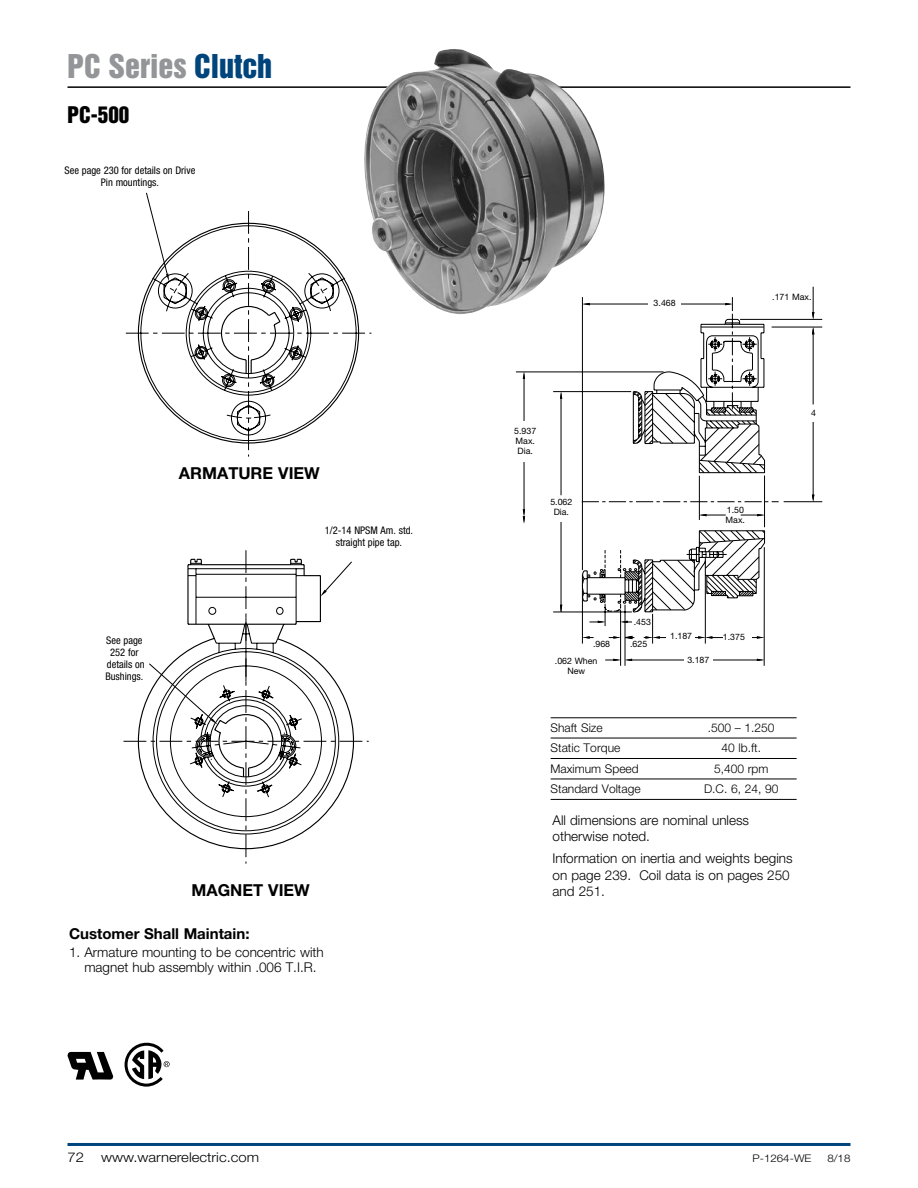
<style>
.page{position:relative;width:918px;height:1188px;background:#fff}
.page>*{position:absolute;margin:0;border:0;box-sizing:border-box;transform-origin:0 0}
.t1{font:30px "Helvetica Inserat LT Std";color:#939598}
.t2{font:21px "Helvetica Inserat LT Std";color:#000}
.Paragraph_head_2{font:700 16.5px "Helvetica Neue LT Std";color:#000}
.Paragraph_Subhead{font:700 15px "Helvetica Neue LT Std";color:#000}
.New_Body_Copy{font:300 13.5px/16.2px "Helvetica Neue LT Std";color:#000}
.New_Body_Copy-2{font:300 13.5px "Helvetica Neue LT Std";color:#000;scale:1.1 1}
.New_Table_Body{font:300 12px "Helvetica Neue LT Std";color:#000}
.Callouts{font:condensed 10.5px/12px "Helvetica Neue LT Std";color:#000;text-align:center}
.t3{font:300 10.5px "Helvetica Neue LT Std";color:#000;scale:1.1 1}
.Callouts-2{font:8.85px/10.1px "Helvetica Neue LT Std";color:#000}
.s1{color:#00447c}
</style>
<div class="page">
<hr style="left:68px;top:86px;width:782px;height:2px;background:#000">
<hr style="left:68px;top:1143px;width:782px;height:3px;background:#00447c">
<hr style="left:551px;top:717px;width:246px;height:1px;background:#000">
<hr style="left:551px;top:738px;width:246px;height:1px;background:#000">
<hr style="left:551px;top:758px;width:246px;height:1px;background:#000">
<hr style="left:551px;top:779px;width:246px;height:1px;background:#000">
<hr style="left:551px;top:799px;width:246px;height:1px;background:#000">
<hr style="left:524px;top:453px;width:1px;height:58px;background:#000">
<hr style="left:561px;top:513px;width:1px;height:99px;background:#000">
<hr style="left:813px;top:333px;width:1px;height:71px;background:#000">
<hr style="left:670px;top:304px;width:56px;height:1px;background:#000">
<hr style="left:705px;top:660px;width:53px;height:1px;background:#000">
<hr style="left:631px;top:660px;width:59px;height:1px;background:#000">
<hr style="left:813px;top:422px;width:1px;height:74px;background:#000">
<hr style="left:588px;top:304px;width:67px;height:1px;background:#000">
<hr style="left:561px;top:397px;width:1px;height:98px;background:#000">
<hr style="left:524px;top:378px;width:1px;height:58px;background:#000">
<hr style="left:784px;top:501px;width:38px;height:1px;background:#000">
<hr style="left:516px;top:372px;width:148px;height:1px;background:#000">
<hr style="left:553px;top:391px;width:78px;height:1px;background:#000">
<hr style="left:705px;top:575px;width:1px;height:69px;background:#000">
<hr style="left:652px;top:614px;width:1px;height:30px;background:#000">
<hr style="left:625px;top:605px;width:1px;height:61px;background:#000">
<hr style="left:553px;top:612px;width:79px;height:1px;background:#000">
<hr style="left:620px;top:610px;width:1px;height:56px;background:#000">
<hr style="left:764px;top:547px;width:1px;height:119px;background:#000">
<hr style="left:582px;top:597px;width:1px;height:47px;background:#000">
<hr style="left:772px;top:327px;width:50px;height:1px;background:#000">
<hr style="left:740px;top:319px;width:82px;height:1px;background:#000">
<svg style="left:523px;top:372px;width:2px;height:7px"></svg>
<svg style="left:523px;top:509px;width:2px;height:14px"></svg>
<svg style="left:757px;top:659px;width:7px;height:2px"></svg>
<svg style="left:812px;top:327px;width:2px;height:7px"></svg>
<svg style="left:560px;top:392px;width:2px;height:7px"></svg>
<svg style="left:812px;top:287px;width:2px;height:32px"></svg>
<svg style="left:812px;top:495px;width:2px;height:7px"></svg>
<svg style="left:725px;top:297px;width:8px;height:14px"></svg>
<svg style="left:752px;top:636px;width:12px;height:3px"></svg>
<svg style="left:695px;top:636px;width:28px;height:3px"></svg>
<svg style="left:644px;top:636px;width:22px;height:3px"></svg>
<svg style="left:609px;top:636px;width:25px;height:3px"></svg>
<svg style="left:605px;top:659px;width:27px;height:2px"></svg>
<svg style="left:582px;top:636px;width:12px;height:3px"></svg>
<svg style="left:581px;top:318px;width:185px;height:72px"></svg>
<svg style="left:581px;top:390px;width:198px;height:236px"></svg>
<div style="left:512px;top:421px;width:29px;height:40px;background:#fff"></div>
<div style="left:549px;top:497px;width:29px;height:25px;background:#fff"></div>
<div style="left:648px;top:298px;width:33px;height:11px;background:#fff"></div>
<div style="left:632px;top:618px;width:16px;height:10px;background:#fff"></div>
<div style="left:684px;top:654px;width:29px;height:14px;background:#fff"></div>
<svg style="left:126px;top:192px;width:246px;height:265px"></svg>
<svg style="left:123px;top:550px;width:246px;height:314px"></svg>
<svg style="left:153px;top:559px;width:186px;height:275px"></svg>
<svg style="left:67px;top:1052px;width:47px;height:28px"></svg>
<svg style="left:124px;top:1042px;width:46px;height:45px"></svg>
<img style="left:358px;top:49px;width:250px;height:266px">
<p class="t1" style="left:68px;top:48px;width:206px">PC Series <span class="s1">Clutch</span></p>
<p class="t2" style="left:68px;top:102px;width:63px">PC-500</p>
<p class="Callouts" style="left:65px;top:164px;width:132px">See page 230 for details on Drive<br>Pin mountings.</p>
<p class="Paragraph_head_2" style="left:179px;top:463px;width:142px">ARMATURE VIEW</p>
<p class="Callouts" style="left:105px;top:635px;width:41px">See page<br>252 for details on<br>Bushings.</p>
<p class="Callouts" style="left:325px;top:524px;width:90px">1/2-14 NPSM Am. std. straight pipe tap.</p>
<p class="Paragraph_head_2" style="left:191px;top:880px;width:120px">MAGNET VIEW</p>
<p class="Paragraph_Subhead" style="left:69px;top:925px;width:182px">Customer Shall Maintain:</p>
<p class="New_Body_Copy" style="left:84px;top:945px;width:241px;line-height:15px;text-indent:-15px">1. Armature mounting to be concentric with magnet hub assembly within .006 T.I.R.</p>
<p class="Callouts-2" style="left:654px;top:298px;width:24px">3.468</p>
<p class="Callouts-2" style="left:772px;top:292px;width:41px">.171 Max.</p>
<p class="Callouts-2" style="left:514px;top:425px;width:24px">5.937<br>Max.<br>Dia.</p>
<p class="Callouts-2" style="left:550px;top:497px;width:24px;text-align:center">5.062<br>Dia.</p>
<p class="Callouts-2" style="left:726px;top:505px;width:21px">1.50<br>Max.</p>
<p class="Callouts-2" style="left:811px;top:408px;width:6px">4</p>
<p class="Callouts-2" style="left:634px;top:617px;width:19px">.453</p>
<p class="Callouts-2" style="left:593px;top:638px;width:19px">.968</p>
<p class="Callouts-2" style="left:630px;top:638px;width:19px">.625</p>
<p class="Callouts-2" style="left:555px;top:656px;width:44px;text-align:center">.062 When<br>New</p>
<p class="Callouts-2" style="left:670px;top:631px;width:24px">1.187</p>
<p class="Callouts-2" style="left:723px;top:632px;width:24px">1.375</p>
<p class="Callouts-2" style="left:687px;top:655px;width:24px">3.187</p>
<p class="New_Table_Body" style="left:551px;top:720px;width:54px">Shaft Size</p>
<p class="New_Table_Body" style="left:708px;top:720px;width:68px">.500 – 1.250</p>
<p class="New_Table_Body" style="left:551px;top:741px;width:71px">Static Torque</p>
<p class="New_Table_Body" style="left:722px;top:741px;width:41px">40 lb.ft.</p>
<p class="New_Table_Body" style="left:551px;top:761px;width:90px">Maximum Speed</p>
<p class="New_Table_Body" style="left:714px;top:761px;width:56px">5,400 rpm</p>
<p class="New_Table_Body" style="left:551px;top:781px;width:91px">Standard Voltage</p>
<p class="New_Table_Body" style="left:704px;top:781px;width:76px">D.C. 6, 24, 90</p>
<p class="New_Body_Copy" style="left:553px;top:812px;width:198px">All dimensions are nominal unless otherwise noted.</p>
<p class="New_Body_Copy" style="left:553px;top:850px;width:242px">Information on inertia and weights begins on page 239. Coil data is on pages 250 and 251.</p>
<p class="New_Body_Copy-2" style="left:68px;top:1149px;width:17px">72</p>
<p class="New_Body_Copy-2" style="left:101px;top:1149px;width:145px">www.warnerelectric.com</p>
<p class="t3" style="left:752px;top:1152px;width:55px">P-1264-WE</p>
<p class="t3" style="left:827px;top:1152px;width:23px">8/18</p>
</div>
